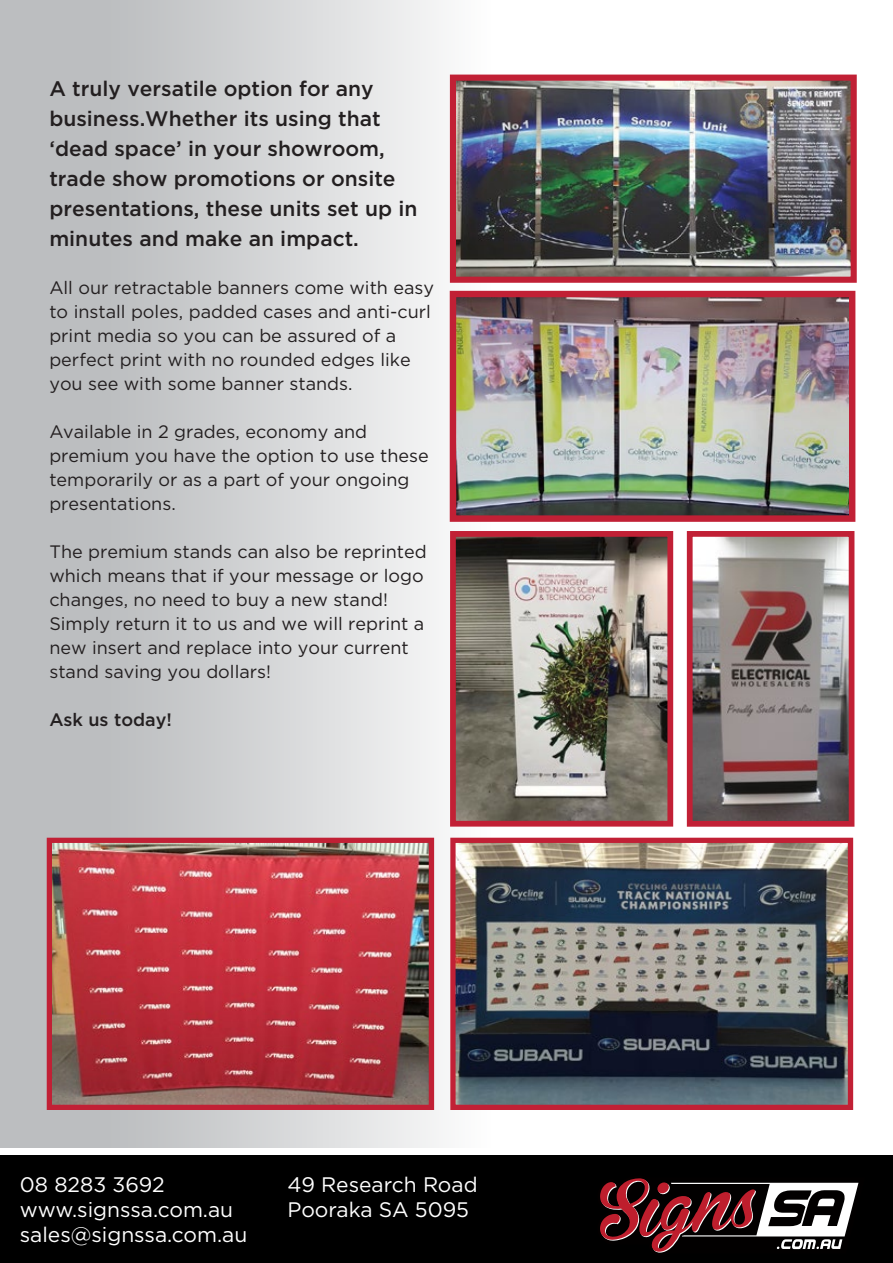
<style>
.page{position:relative;width:893px;height:1263px;background:#fff}
.page>*{position:absolute;margin:0;border:0;box-sizing:border-box;transform-origin:0 0}
.t1{font:500 21px/30px "Gotham";color:#231f20}
.t2{font:21px/25.2px "Gotham";color:#fff}
.t3{font:18px/24px "Gotham";color:#231f20}
.t4{font:500 18px "Gotham";color:#231f20}
</style>
<div class="page">
<div style="left:0;top:0;width:490px;height:1148px;background:linear-gradient(to right,#b0b2b5,#f8f8f8)"></div>
<div style="left:0;top:1156px;width:893px;height:107px;background:#000"></div>
<svg style="left:600px;top:1178px;width:259px;height:75px"></svg>
<img style="left:457px;top:82px;width:393px;height:194px">
<div style="left:450px;top:75px;width:407px;height:208px;border:6px solid #c12035"></div>
<img style="left:457px;top:298px;width:391px;height:217px">
<div style="left:450px;top:291px;width:405px;height:231px;border:6px solid #c12035"></div>
<img style="left:457px;top:538px;width:209px;height:282px">
<div style="left:450px;top:531px;width:223px;height:296px;border:6px solid #c12035"></div>
<img style="left:694px;top:538px;width:153px;height:282px">
<div style="left:687px;top:531px;width:167px;height:296px;border:6px solid #c12035"></div>
<img style="left:456px;top:844px;width:391px;height:260px">
<div style="left:450px;top:838px;width:403px;height:272px;border:5px solid #c12035"></div>
<img style="left:53px;top:844px;width:375px;height:260px">
<div style="left:47px;top:838px;width:387px;height:272px;border:5px solid #c12035"></div>
<p class="t1" style="left:49px;top:73px;width:370px">A truly versatile option for any business.Whether its using that ‘dead space’ in your showroom, trade show promotions or onsite presentations, these units set up in minutes and make an impact.</p>
<p class="t3" style="left:49px;top:275px;width:386px">All our retractable banners come with easy to install poles, padded cases and anti-curl print media so you can be assured of a perfect print with no rounded edges like you see with some banner stands.</p>
<p class="t3" style="left:49px;top:419px;width:381px">Available in 2 grades, economy and premium you have the option to use these temporarily or as a part of your ongoing presentations.</p>
<p class="t3" style="left:49px;top:539px;width:379px">The premium stands can also be reprinted which means that if your message or logo changes, no need to buy a new stand!<br>Simply return it to us and we will reprint a new insert and replace into your current stand saving you dollars!</p>
<p class="t4" style="left:49px;top:707px;width:124px">Ask us today!</p>
<p class="t2" style="left:20px;top:1171px;width:229px">08 8283 3692 www.signssa.com.au sales@signssa.com.au</p>
<p class="t2" style="left:287px;top:1171px;width:192px">49 Research Road<br>Pooraka SA 5095</p>
</div>
